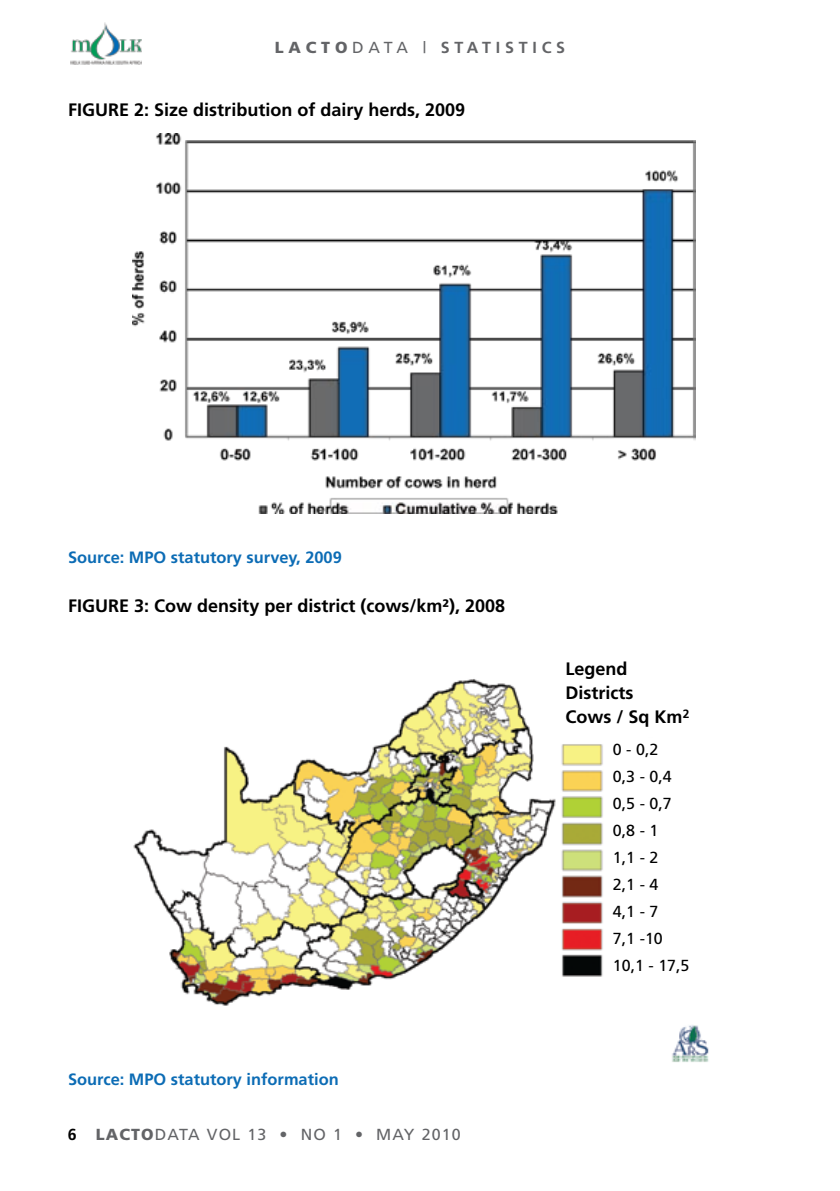
<style>
.page{position:relative;width:840px;height:1191px;background:#fff}
.page>*{position:absolute;margin:0;border:0;box-sizing:border-box;transform-origin:0 0}
.t1{font:700 18px/24px "Frutiger";color:#000}
.t2{font:700 16.4px "Frutiger";color:#0c6cb5}
.t3{font:16px/27px "Frutiger";color:#000}
.t4{font:16px "Frutiger";letter-spacing:.07em;color:#636467}
.t5{font:700 16px "Frutiger";letter-spacing:.3em;color:#636467}
.s1{font-weight:900}
.s2{font-weight:400}
.s3{font-weight:700;color:#000}
</style>
<div class="page">
<img style="left:70px;top:22px;width:72px;height:42px">
<img style="left:133px;top:679px;width:576px;height:383px">
<div style="left:607px;top:743px;width:97px;height:234px;background:#fff"></div>
<div style="left:556px;top:641px;width:154px;height:95px;background:#fff"></div>
<img style="left:133px;top:133px;width:561px;height:380px">
<p class="t5" style="left:275px;top:38px;width:292px"><span class="s1">LACTO</span><span class="s2">DATA |</span> STATISTICS</p>
<p class="t1" style="left:68px;top:98px;width:398px">FIGURE 2: Size distribution of dairy herds, 2009</p>
<p class="t2" style="left:68px;top:548px;width:275px">Source: MPO statutory survey, 2009</p>
<p class="t1" style="left:68px;top:594px;width:438px">FIGURE 3: Cow density per district (cows/km²), 2008</p>
<p class="t2" style="left:68px;top:1070px;width:272px">Source: MPO statutory information</p>
<p class="t4" style="left:68px;top:1125px;width:394px"><span class="s3">6</span> <span class="s1">LACTO</span>DATA VOL 13 • NO 1 • MAY 2010</p>
<p class="t1" style="left:565px;top:656px;width:125px">Legend<br>Districts<br>Cows / Sq Km<sup>2</sup></p>
<p class="t3" style="left:612px;top:736px;width:78px">0 - 0,2<br>0,3 - 0,4<br>0,5 - 0,7<br>0,8 - 1<br>1,1 - 2<br>2,1 - 4<br>4,1 - 7<br>7,1 -10<br>10,1 - 17,5</p>
</div>
